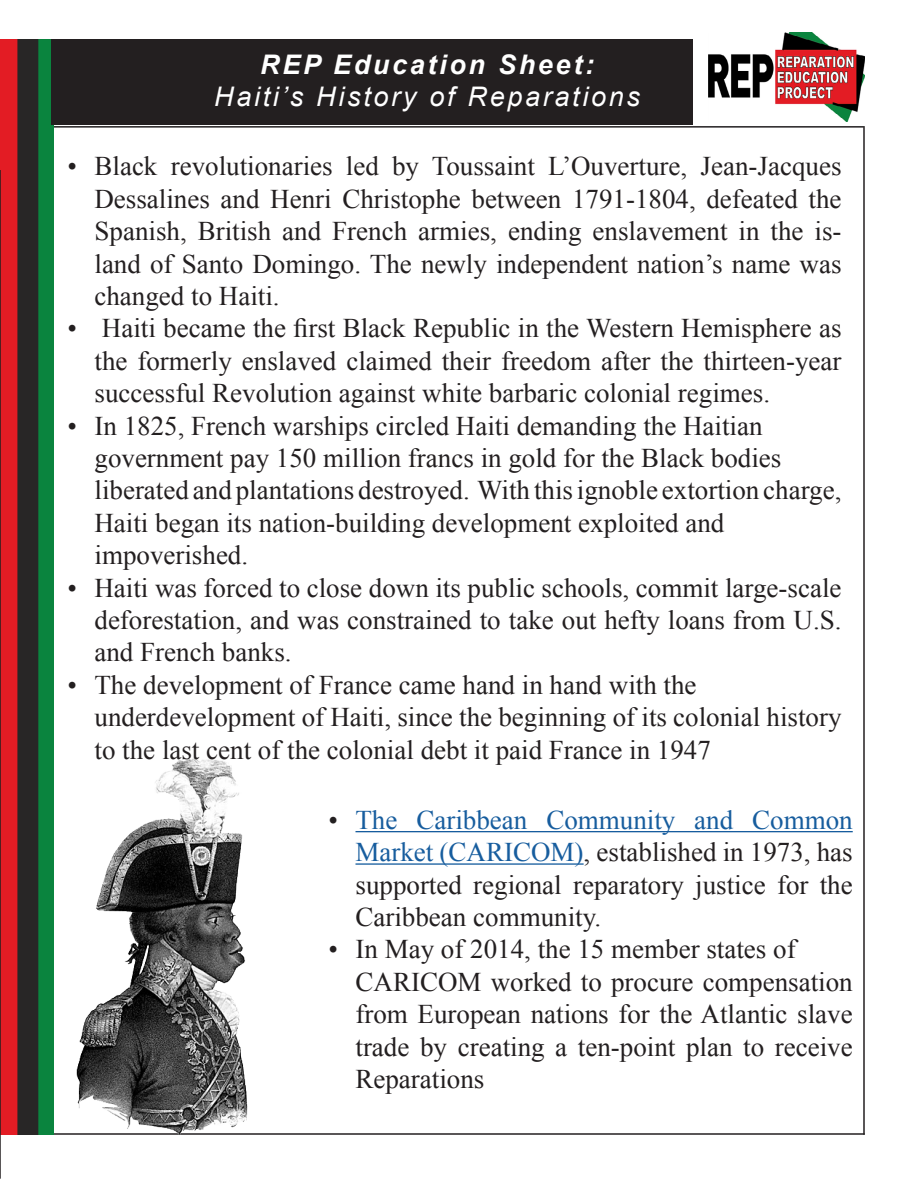
<style>
.page{position:relative;width:918px;height:1188px;background:#fff}
.page>*{position:absolute;margin:0;border:0;box-sizing:border-box;transform-origin:0 0}
.t1{font:27px/32.4px "Times New Roman";color:#231f20;text-align:justify}
.t2{font:italic 27px "Arial";letter-spacing:.1em;color:#fff}
.t3{font:italic 700 27px "Arial";letter-spacing:.1em;color:#fff}
.s1{color:#175d9e}
</style>
<div class="page">
<hr style="left:51px;top:126px;width:813px;height:2px;background:#231f20">
<hr style="left:863px;top:126px;width:2px;height:1009px;background:#231f20">
<hr style="left:52px;top:1133px;width:813px;height:2px;background:#231f20">
<img style="left:0;top:40px;width:54px;height:1095px">
<hr style="left:0;top:170px;width:1px;height:1009px;background:#231f20">
<div style="left:51px;top:40px;width:642px;height:85px;background:#231f20"></div>
<img style="left:708px;top:33px;width:157px;height:89px">
<img style="left:38px;top:756px;width:290px;height:379px">
<hr style="left:356px;top:831px;width:497px;height:1px;background:#175d9e">
<hr style="left:356px;top:863px;width:228px;height:2px;background:#175d9e">
<p class="t3" style="left:260px;top:47px;width:335px">REP Education Sheet:</p>
<p class="t2" style="left:214px;top:79px;width:427px">Haiti’s History of Reparations</p>
<p class="t1" style="left:94px;top:150px;width:749px;text-indent:-27px">• Black revolutionaries led by Toussaint L’Ouverture, Jean-Jacques Dessalines and Henri Christophe between 1791-1804, defeated the Spanish, British and French armies, ending enslavement in the is&shy;land of Santo Domingo. The newly independent nation’s name was changed to Haiti.</p>
<p class="t1" style="left:94px;top:312px;width:749px;text-indent:-27px">• Haiti became the first Black Republic in the Western Hemisphere as the formerly enslaved claimed their freedom after the thirteen-year successful Revolution against white barbaric colonial regimes.</p>
<p class="t1" style="left:94px;top:409px;width:749px;text-align:left;text-indent:-27px">• In 1825, French warships circled Haiti demanding the Haitian government pay 150 million francs in gold for the Black bodies liberated and plantations destroyed. With this ignoble extortion charge, Haiti began its nation-building development exploited and impoverished.</p>
<p class="t1" style="left:94px;top:571px;width:749px;text-indent:-27px">• Haiti was forced to close down its public schools, commit large-scale deforestation, and was constrained to take out hefty loans from U.S. and French banks.</p>
<p class="t1" style="left:94px;top:668px;width:749px;text-align:left;text-indent:-27px">• The development of France came hand in hand with the underdevelopment of Haiti, since the beginning of its colonial history to the last cent of the colonial debt it paid France in 1947</p>
<p class="t1" style="left:356px;top:803px;width:499px;text-indent:-27px">• <span class="s1">The Caribbean Community and Common Market (CARICOM)</span>, established in 1973, has supported regional reparatory justice for the Caribbean community.</p>
<p class="t1" style="left:356px;top:933px;width:499px;text-align:left;text-indent:-27px">• In May of 2014, the 15 member states of CARICOM worked to procure compensation from European nations for the Atlantic slave trade by creating a ten-point plan to receive Reparations</p>
</div>
